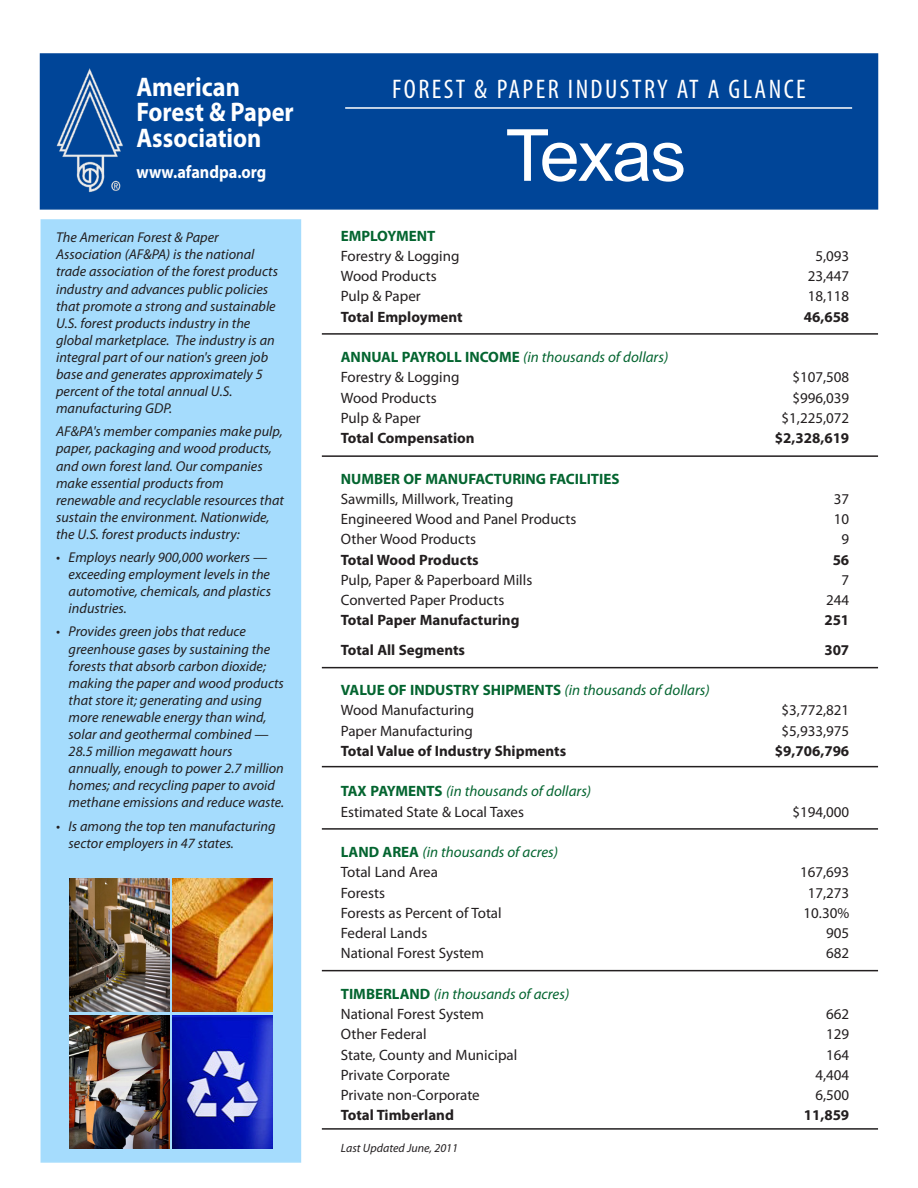
<style>
.page{position:relative;width:918px;height:1188px;background:#fff}
.page>*{position:absolute;margin:0;border:0;box-sizing:border-box;transform-origin:0 0}
.t1{font:72px "Arial";letter-spacing:-.025em;color:#fff}
.t2{font:700 27px/25.5px "Myriad Pro";color:#fff;scale:.9 1}
.t3{font:condensed 27px "Myriad Pro";letter-spacing:.09em;color:#fff}
.t4{font:700 18px "Myriad Pro";color:#fff;scale:.9 1}
.text_non_bold{font:15px "Myriad Pro";color:#231f20}
.text-_bold{font:700 15px "Myriad Pro";color:#231f20}
.t5{font:italic 15px "Myriad Pro";color:#046530}
.t6{font:700 15px "Myriad Pro";color:#046530}
.text-_bold-2{font:15px "Myriad Pro";color:#231f20}
.t7{font:italic 14.25px/17.1px "Myriad Pro";color:#231f20}
.t8{font:italic 12px "Myriad Pro";color:#231f20}
.s1{font-weight:700;font-style:normal}
.s2{font-weight:400;font-style:italic}
</style>
<div class="page">
<div style="left:40px;top:53px;width:838px;height:157px;background:#004598;border:2px solid #004598"></div>
<hr style="left:322px;top:333px;width:556px;height:2px;background:#231f20">
<hr style="left:322px;top:455px;width:556px;height:2px;background:#231f20">
<hr style="left:322px;top:667px;width:556px;height:1px;background:#231f20">
<hr style="left:322px;top:766px;width:556px;height:1px;background:#231f20">
<hr style="left:322px;top:828px;width:556px;height:2px;background:#231f20">
<hr style="left:322px;top:1128px;width:556px;height:2px;background:#231f20">
<hr style="left:345px;top:107px;width:507px;height:2px;background:#fff">
<hr style="left:322px;top:970px;width:556px;height:1px;background:#231f20">
<img style="left:56px;top:68px;width:67px;height:125px">
<div style="left:41px;top:219px;width:260px;height:944px;background:#a5dcfd"></div>
<img style="left:69px;top:879px;width:100px;height:133px">
<img style="left:69px;top:1015px;width:100px;height:133px">
<img style="left:173px;top:879px;width:100px;height:133px">
<img style="left:173px;top:1015px;width:100px;height:133px">
<p class="t2" style="left:136px;top:73px;width:117px">American</p>
<p class="t2" style="left:136px;top:98px;width:176px">Forest &amp; Paper<br>Association</p>
<p class="t4" style="left:136px;top:160px;width:146px">www.afandpa.org</p>
<p class="t7" style="left:56px;top:229px;width:223px">The American Forest &amp; Paper Association (AF&amp;PA) is the national trade association of the forest products industry and advances public policies that promote a strong and sustainable U.S. forest products industry in the global marketplace. The industry is an integral part of our nation's green job base and generates approximately 5 percent of the total annual U.S. manufacturing GDP.</p>
<p class="t7" style="left:56px;top:423px;width:229px">AF&amp;PA's member companies make pulp, paper, packaging and wood products, and own forest land. Our companies make essential products from renewable and recyclable resources that sustain the environment. Nationwide, the U.S. forest products industry:</p>
<p class="t7" style="left:69px;top:549px;width:204px;text-indent:-13px">• Employs nearly 900,000 workers — exceeding employment levels in the automotive, chemicals, and plastics industries.</p>
<p class="t7" style="left:69px;top:623px;width:217px;text-indent:-13px">• Provides green jobs that reduce greenhouse gases by sustaining the forests that absorb carbon dioxide; making the paper and wood products that store it; generating and using more renewable energy than wind, solar and geothermal combined — 28.5 million megawatt hours annually, enough to power 2.7 million homes; and recycling paper to avoid methane emissions and reduce waste.</p>
<p class="t7" style="left:69px;top:817px;width:208px;text-indent:-13px">• Is among the top ten manufacturing sector employers in 47 states.</p>
<p class="t3" style="left:392px;top:72px;width:415px">FOREST &amp; PAPER INDUSTRY AT A GLANCE</p>
<p class="t1" style="left:505px;top:108px;width:182px">Texas</p>
<p class="t6" style="left:341px;top:226px;width:96px">EMPLOYMENT</p>
<p class="text_non_bold" style="left:341px;top:246px;width:120px">Forestry &amp; Logging</p>
<p class="text_non_bold" style="left:815px;top:246px;width:35px">5,093</p>
<p class="text_non_bold" style="left:341px;top:267px;width:97px">Wood Products</p>
<p class="text_non_bold" style="left:808px;top:267px;width:43px">23,447</p>
<p class="text_non_bold" style="left:341px;top:287px;width:81px">Pulp &amp; Paper</p>
<p class="text_non_bold" style="left:808px;top:287px;width:43px">18,118</p>
<p class="text-_bold" style="left:341px;top:307px;width:123px">Total Employment</p>
<p class="text-_bold" style="left:804px;top:307px;width:47px">46,658</p>
<p class="t5" style="left:341px;top:348px;width:329px"><span class="s1">ANNUAL PAYROLL INCOME</span> (in thousands of dollars)</p>
<p class="text_non_bold" style="left:341px;top:368px;width:120px">Forestry &amp; Logging</p>
<p class="text_non_bold" style="left:792px;top:368px;width:58px">$107,508</p>
<p class="text_non_bold" style="left:341px;top:388px;width:97px">Wood Products</p>
<p class="text_non_bold" style="left:792px;top:388px;width:58px">$996,039</p>
<p class="text_non_bold" style="left:341px;top:408px;width:81px">Pulp &amp; Paper</p>
<p class="text_non_bold" style="left:782px;top:408px;width:69px">$1,225,072</p>
<p class="text-_bold" style="left:341px;top:428px;width:135px">Total Compensation</p>
<p class="text-_bold" style="left:775px;top:428px;width:76px">$2,328,619</p>
<p class="t6" style="left:341px;top:469px;width:280px">NUMBER OF MANUFACTURING FACILITIES</p>
<p class="text_non_bold" style="left:341px;top:489px;width:174px">Sawmills, Millwork, Treating</p>
<p class="text_non_bold" style="left:834px;top:489px;width:17px">37</p>
<p class="text_non_bold" style="left:341px;top:510px;width:237px">Engineered Wood and Panel Products</p>
<p class="text_non_bold" style="left:834px;top:510px;width:17px">10</p>
<p class="text_non_bold" style="left:341px;top:530px;width:137px">Other Wood Products</p>
<p class="text_non_bold" style="left:842px;top:530px;width:9px">9</p>
<p class="text-_bold" style="left:341px;top:550px;width:139px">Total Wood Products</p>
<p class="text-_bold" style="left:833px;top:550px;width:18px">56</p>
<p class="text-_bold-2" style="left:341px;top:570px;width:193px">Pulp, Paper &amp; Paperboard Mills</p>
<p class="text-_bold-2" style="left:842px;top:570px;width:9px">7</p>
<p class="text_non_bold" style="left:341px;top:591px;width:165px">Converted Paper Products</p>
<p class="text_non_bold" style="left:826px;top:591px;width:25px">244</p>
<p class="text-_bold" style="left:341px;top:610px;width:180px">Total Paper Manufacturing</p>
<p class="text-_bold" style="left:824px;top:610px;width:26px">251</p>
<p class="text-_bold" style="left:341px;top:640px;width:126px">Total All Segments</p>
<p class="text-_bold" style="left:824px;top:640px;width:26px">307</p>
<p class="t6" style="left:341px;top:680px;width:370px">VALUE OF INDUSTRY SHIPMENTS <span class="s2">(in thousands of dollars)</span></p>
<p class="text_non_bold" style="left:341px;top:701px;width:135px">Wood Manufacturing</p>
<p class="text_non_bold" style="left:782px;top:701px;width:69px">$3,772,821</p>
<p class="text_non_bold" style="left:341px;top:721px;width:134px">Paper Manufacturing</p>
<p class="text_non_bold" style="left:782px;top:721px;width:69px">$5,933,975</p>
<p class="text-_bold" style="left:341px;top:741px;width:227px">Total Value of Industry Shipments</p>
<p class="text-_bold" style="left:775px;top:741px;width:76px">$9,706,796</p>
<p class="t5" style="left:341px;top:782px;width:252px"><span class="s1">TAX PAYMENTS</span> (in thousands of dollars)</p>
<p class="text_non_bold" style="left:341px;top:802px;width:185px">Estimated State &amp; Local Taxes</p>
<p class="text_non_bold" style="left:792px;top:802px;width:58px">$194,000</p>
<p class="t5" style="left:341px;top:843px;width:219px"><span class="s1">LAND AREA</span> (in thousands of acres)</p>
<p class="text_non_bold" style="left:341px;top:863px;width:99px">Total Land Area</p>
<p class="text_non_bold" style="left:800px;top:863px;width:51px">167,693</p>
<p class="text_non_bold" style="left:341px;top:883px;width:46px">Forests</p>
<p class="text_non_bold" style="left:808px;top:883px;width:43px">17,273</p>
<p class="text_non_bold" style="left:341px;top:903px;width:162px">Forests as Percent of Total</p>
<p class="text_non_bold" style="left:804px;top:903px;width:47px">10.30%</p>
<p class="text_non_bold" style="left:341px;top:924px;width:88px">Federal Lands</p>
<p class="text_non_bold" style="left:826px;top:924px;width:25px">905</p>
<p class="text_non_bold" style="left:341px;top:944px;width:145px">National Forest System</p>
<p class="text_non_bold" style="left:826px;top:944px;width:25px">682</p>
<p class="t5" style="left:341px;top:984px;width:230px"><span class="s1">TIMBERLAND</span> (in thousands of acres)</p>
<p class="text_non_bold" style="left:341px;top:1005px;width:145px">National Forest System</p>
<p class="text_non_bold" style="left:826px;top:1005px;width:25px">662</p>
<p class="text_non_bold" style="left:341px;top:1025px;width:87px">Other Federal</p>
<p class="text_non_bold" style="left:826px;top:1025px;width:25px">129</p>
<p class="text_non_bold" style="left:341px;top:1045px;width:178px">State, County and Municipal</p>
<p class="text_non_bold" style="left:826px;top:1045px;width:25px">164</p>
<p class="text_non_bold" style="left:341px;top:1065px;width:111px">Private Corporate</p>
<p class="text_non_bold" style="left:815px;top:1065px;width:35px">4,404</p>
<p class="text_non_bold" style="left:341px;top:1086px;width:141px">Private non-Corporate</p>
<p class="text_non_bold" style="left:815px;top:1086px;width:35px">6,500</p>
<p class="text-_bold" style="left:341px;top:1105px;width:115px">Total Timberland</p>
<p class="text-_bold" style="left:804px;top:1105px;width:47px">11,859</p>
<p class="t8" style="left:341px;top:1140px;width:119px">Last Updated June, 2011</p>
</div>
